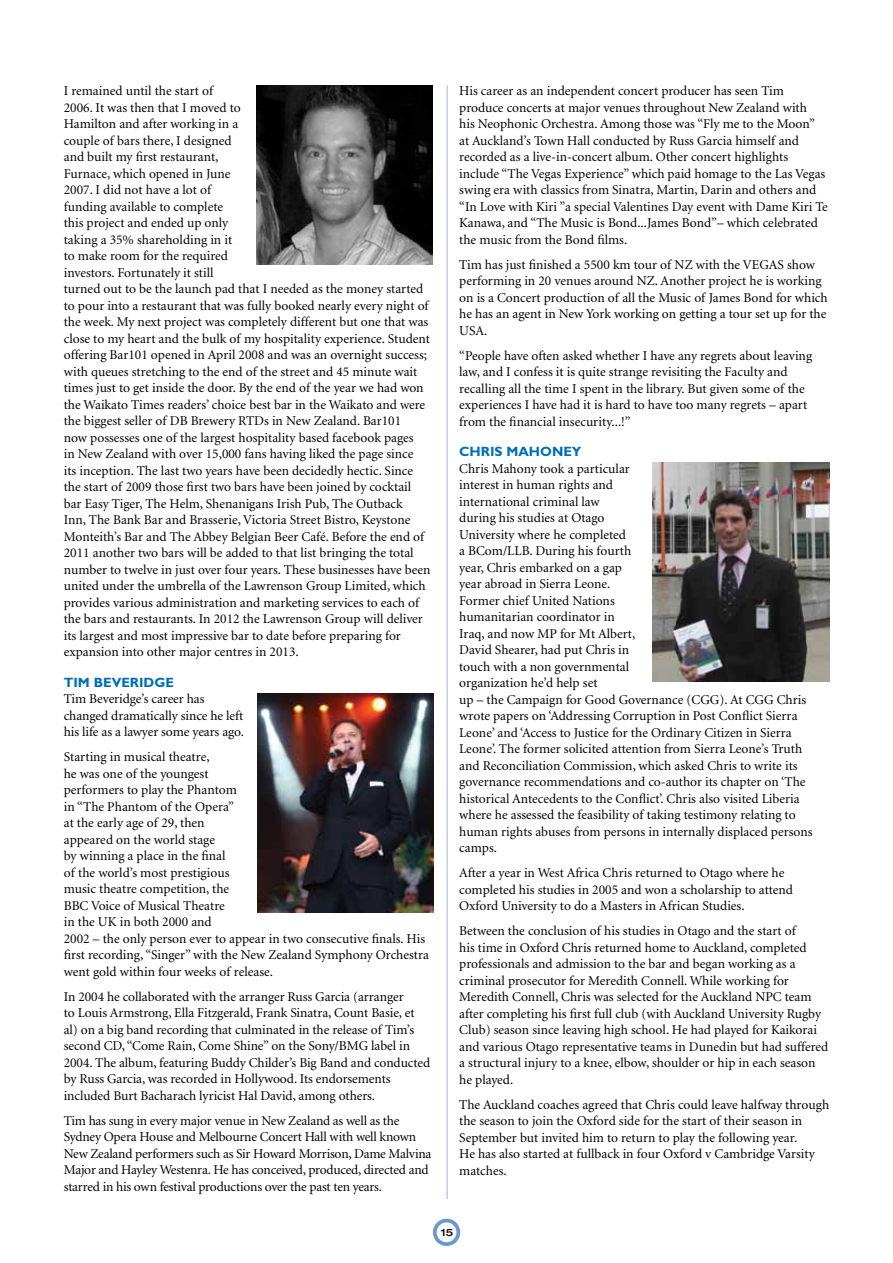
<style>
.page{position:relative;width:893px;height:1263px;background:#fff}
.page>*{position:absolute;margin:0;border:0;box-sizing:border-box;transform-origin:0 0}
.t1{font:13.5px/16.5px "Minion Maori";color:#000}
.t2{font:700 13.5px "Gill Sans";color:#006eb7}
.t3{font:500 expanded 10.05px "Helvetica Neue";color:#000}
</style>
<div class="page">
<div style="left:433px;top:1219px;width:27px;height:27px;border:4px solid #6699d1;border-radius:50%"></div>
<img style="left:256px;top:85px;width:177px;height:180px">
<img style="left:257px;top:694px;width:177px;height:218px">
<img style="left:652px;top:462px;width:177px;height:219px">
<hr style="left:446px;top:86px;width:2px;height:1112px;background:#bdceeb">
<p class="t1" style="left:64px;top:83px;width:368px">I remained until the start of<br>2006. It was then that I moved to<br>Hamilton and after working in a<br>couple of bars there, I designed<br>and built my first restaurant,<br>Furnace, which opened in June<br>2007. I did not have a lot of<br>funding available to complete<br>this project and ended up only<br>taking a 35% shareholding in it<br>to make room for the required<br>investors. Fortunately it still<br>turned out to be the launch pad that I needed as the money started to pour into a restaurant that was fully booked nearly every night of the week. My next project was completely different but one that was close to my heart and the bulk of my hospitality experience. Student offering Bar101 opened in April 2008 and was an overnight success; with queues stretching to the end of the street and 45 minute wait times just to get inside the door. By the end of the year we had won the Waikato Times readers’ choice best bar in the Waikato and were the biggest seller of DB Brewery RTDs in New Zealand. Bar101<br>now possesses one of the largest hospitality based facebook pages<br>in New Zealand with over 15,000 fans having liked the page since<br>its inception. The last two years have been decidedly hectic. Since the start of 2009 those first two bars have been joined by cocktail bar Easy Tiger, The Helm, Shenanigans Irish Pub, The Outback<br>Inn, The Bank Bar and Brasserie, Victoria Street Bistro, Keystone Monteith’s Bar and The Abbey Belgian Beer Café. Before the end of 2011 another two bars will be added to that list bringing the total number to twelve in just over four years. These businesses have been united under the umbrella of the Lawrenson Group Limited, which provides various administration and marketing services to each of the bars and restaurants. In 2012 the Lawrenson Group will deliver its largest and most impressive bar to date before preparing for expansion into other major centres in 2013.</p>
<p class="t2" style="left:64px;top:674px;width:85px">TIM BEVERIDGE</p>
<p class="t1" style="left:64px;top:691px;width:182px">Tim Beveridge’s career has changed dramatically since he left his life as a lawyer some years ago.</p>
<p class="t1" style="left:64px;top:749px;width:367px">Starting in musical theatre,<br>he was one of the youngest<br>performers to play the Phantom<br>in “The Phantom of the Opera”<br>at the early age of 29, then<br>appeared on the world stage<br>by winning a place in the final<br>of the world’s most prestigious<br>music theatre competition, the<br>BBC Voice of Musical Theatre<br>in the UK in both 2000 and<br>2002 – the only person ever to appear in two consecutive finals. His first recording, “Singer” with the New Zealand Symphony Orchestra went gold within four weeks of release.</p>
<p class="t1" style="left:64px;top:989px;width:368px">In 2004 he collaborated with the arranger Russ Garcia (arranger<br>to Louis Armstrong, Ella Fitzgerald, Frank Sinatra, Count Basie, et al) on a big band recording that culminated in the release of Tim’s second CD, “Come Rain, Come Shine” on the Sony/BMG label in 2004. The album, featuring Buddy Childer’s Big Band and conducted by Russ Garcia, was recorded in Hollywood. Its endorsements included Burt Bacharach lyricist Hal David, among others.</p>
<p class="t1" style="left:64px;top:1113px;width:369px">Tim has sung in every major venue in New Zealand as well as the Sydney Opera House and Melbourne Concert Hall with well known New Zealand performers such as Sir Howard Morrison, Dame Malvina Major and Hayley Westenra. He has conceived, produced, directed and starred in his own festival productions over the past ten years.</p>
<p class="t1" style="left:459px;top:83px;width:370px">His career as an independent concert producer has seen Tim produce concerts at major venues throughout New Zealand with<br>his Neophonic Orchestra. Among those was “Fly me to the Moon” at Auckland’s Town Hall conducted by Russ Garcia himself and recorded as a live-in-concert album. Other concert highlights include “The Vegas Experience” which paid homage to the Las Vegas swing era with classics from Sinatra, Martin, Darin and others and “In Love with Kiri ”a special Valentines Day event with Dame Kiri Te Kanawa, and “The Music is Bond...James Bond”– which celebrated the music from the Bond films.</p>
<p class="t1" style="left:459px;top:256px;width:370px">Tim has just finished a 5500 km tour of NZ with the VEGAS show performing in 20 venues around NZ. Another project he is working on is a Concert production of all the Music of James Bond for which he has an agent in New York working on getting a tour set up for the USA.</p>
<p class="t1" style="left:459px;top:347px;width:354px">“People have often asked whether I have any regrets about leaving law, and I confess it is quite strange revisiting the Faculty and recalling all the time I spent in the library. But given some of the experiences I have had it is hard to have too many regrets – apart from the financial insecurity...!”</p>
<p class="t2" style="left:459px;top:444px;width:71px">CH RIS MAHONE</p>
<p class="t2" style="left:572px;top:444px;width:11px">Y</p>
<p class="t1" style="left:459px;top:461px;width:355px">Chris Mahony took a particular<br>interest in human rights and<br>international criminal law<br>during his studies at Otago<br>University where he completed<br>a BCom/LLB. During his fourth<br>year, Chris embarked on a gap<br>year abroad in Sierra Leone.<br>Former chief United Nations<br>humanitarian coordinator in<br>Iraq, and now MP for Mt Albert,<br>David Shearer, had put Chris in<br>touch with a non governmental<br>organization he’d help set<br>up – the Campaign for Good Governance (CGG). At CGG Chris wrote papers on ‘Addressing Corruption in Post Conflict Sierra Leone’ and ‘Access to Justice for the Ordinary Citizen in Sierra Leone’. The former solicited attention from Sierra Leone’s Truth and Reconciliation Commission, which asked Chris to write its governance recommendations and co-author its chapter on ‘The historical Antecedents to the Conflict’. Chris also visited Liberia where he assessed the feasibility of taking testimony relating to human rights abuses from persons in internally displaced persons camps.</p>
<p class="t1" style="left:459px;top:865px;width:335px">After a year in West Africa Chris returned to Otago where he completed his studies in 2005 and won a scholarship to attend<br>Oxford University to do a Masters in African Studies.</p>
<p class="t1" style="left:459px;top:923px;width:371px">Between the conclusion of his studies in Otago and the start of<br>his time in Oxford Chris returned home to Auckland, completed professionals and admission to the bar and began working as a criminal prosecutor for Meredith Connell. While working for Meredith Connell, Chris was selected for the Auckland NPC team after completing his first full club (with Auckland University Rugby Club) season since leaving high school. He had played for Kaikorai and various Otago representative teams in Dunedin but had suffered a structural injury to a knee, elbow, shoulder or hip in each season he played.</p>
<p class="t1" style="left:459px;top:1097px;width:371px">The Auckland coaches agreed that Chris could leave halfway through the season to join the Oxford side for the start of their season in September but invited him to return to play the following year.<br>He has also started at fullback in four Oxford v Cambridge Varsity matches.</p>
<p class="t3" style="left:441px;top:1226px;width:14px">15</p>
</div>
